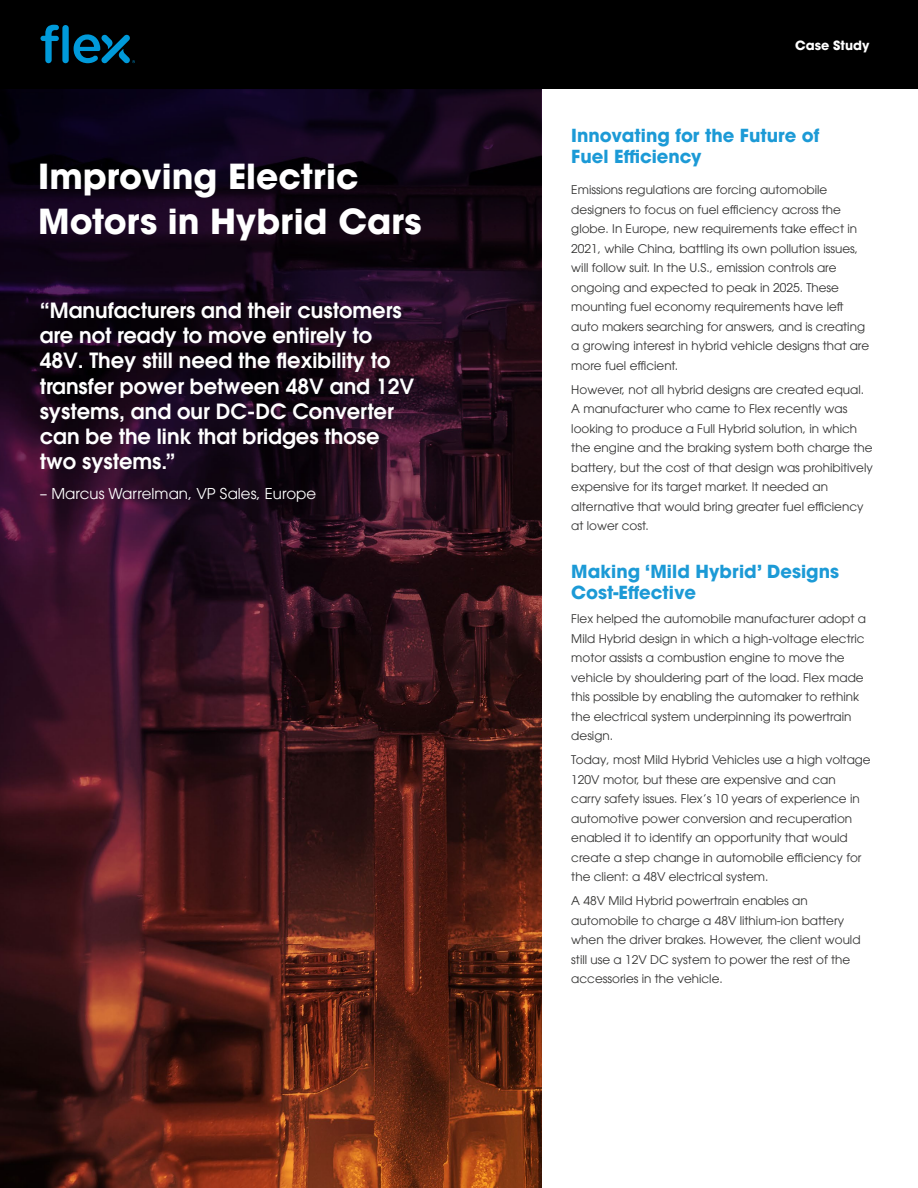
<style>
.page{position:relative;width:918px;height:1188px;background:#fff}
.page>*{position:absolute;margin:0;border:0;box-sizing:border-box;transform-origin:0 0}
.t1{font:700 34.5px/45px "ITC Avant Garde Pro";color:#fff}
.t2{font:600 21px/25px "ITC Avant Garde Pro";color:#fff}
.t3{font:700 18px/21px "ITC Avant Garde Pro";color:#1c9ad6}
.t4{font:15px "ITC Avant Garde Pro";color:#fff}
.t5{font:700 12.75px "ITC Avant Garde Pro";color:#fff}
.t6{font:12px/19.5px "ITC Avant Garde Pro";color:#343433}
</style>
<div class="page">
<div style="left:0;top:0;width:918px;height:89px;background:#000"></div>
<svg style="left:40px;top:25px;width:19px;height:38px"></svg>
<div style="left:62px;top:25px;width:7px;height:38px;background:#009ada;border-radius:3px"></div>
<svg style="left:74px;top:34px;width:61px;height:29px"></svg>
<img style="left:0;top:711px;width:541px;height:477px">
<svg style="left:0;top:89px;width:541px;height:622px;background:#200a1b"></svg>
<h1 class="t1" style="left:38px;top:154px;width:385px">Improving Electric<br>Motors in Hybrid Cars</h1>
<h2 class="t2" style="left:40px;top:298px;width:376px">“Manufacturers and their customers are not ready to move entirely to<br>48V. They still need the flexibility to transfer power between 48V and 12V systems, and our DC-DC Converter can be the link that bridges those two systems.”</h2>
<p class="t4" style="left:40px;top:484px;width:278px">– Marcus Warrelman, VP Sales, Europe</p>
<p class="t5" style="left:795px;top:36px;width:76px">Case Study</p>
<h3 class="t3" style="left:571px;top:124px;width:250px">Innovating for the Future of<br>Fuel Efficiency</h3>
<p class="t6" style="left:571px;top:180px;width:299px">Emissions regulations are forcing automobile designers to focus on fuel efficiency across the globe. In Europe, new requirements take effect in 2021, while China, battling its own pollution issues, will follow suit. In the U.S., emission controls are ongoing and expected to peak in 2025. These mounting fuel economy requirements have left auto makers searching for answers, and is creating a growing interest in hybrid vehicle designs that are more fuel efficient.</p>
<p class="t6" style="left:571px;top:379px;width:303px">However, not all hybrid designs are created equal.<br>A manufacturer who came to Flex recently was looking to produce a Full Hybrid solution, in which the engine and the braking system both charge the battery, but the cost of that design was prohibitively expensive for its target market. It needed an alternative that would bring greater fuel efficiency at lower cost.</p>
<h3 class="t3" style="left:571px;top:561px;width:269px">Making ‘Mild Hybrid’ Designs<br>Cost-Effective</h3>
<p class="t6" style="left:571px;top:609px;width:296px">Flex helped the automobile manufacturer adopt a Mild Hybrid design in which a high-voltage electric motor assists a combustion engine to move the vehicle by shouldering part of the load. Flex made this possible by enabling the automaker to rethink the electrical system underpinning its powertrain design.</p>
<p class="t6" style="left:571px;top:750px;width:301px">Today, most Mild Hybrid Vehicles use a high voltage 120V motor, but these are expensive and can<br>carry safety issues. Flex’s 10 years of experience in automotive power conversion and recuperation enabled it to identify an opportunity that would create a step change in automobile efficiency for the client: a 48V electrical system.</p>
<p class="t6" style="left:571px;top:891px;width:291px">A 48V Mild Hybrid powertrain enables an automobile to charge a 48V lithium-ion battery when the driver brakes. However, the client would still use a 12V DC system to power the rest of the accessories in the vehicle.</p>
</div>
